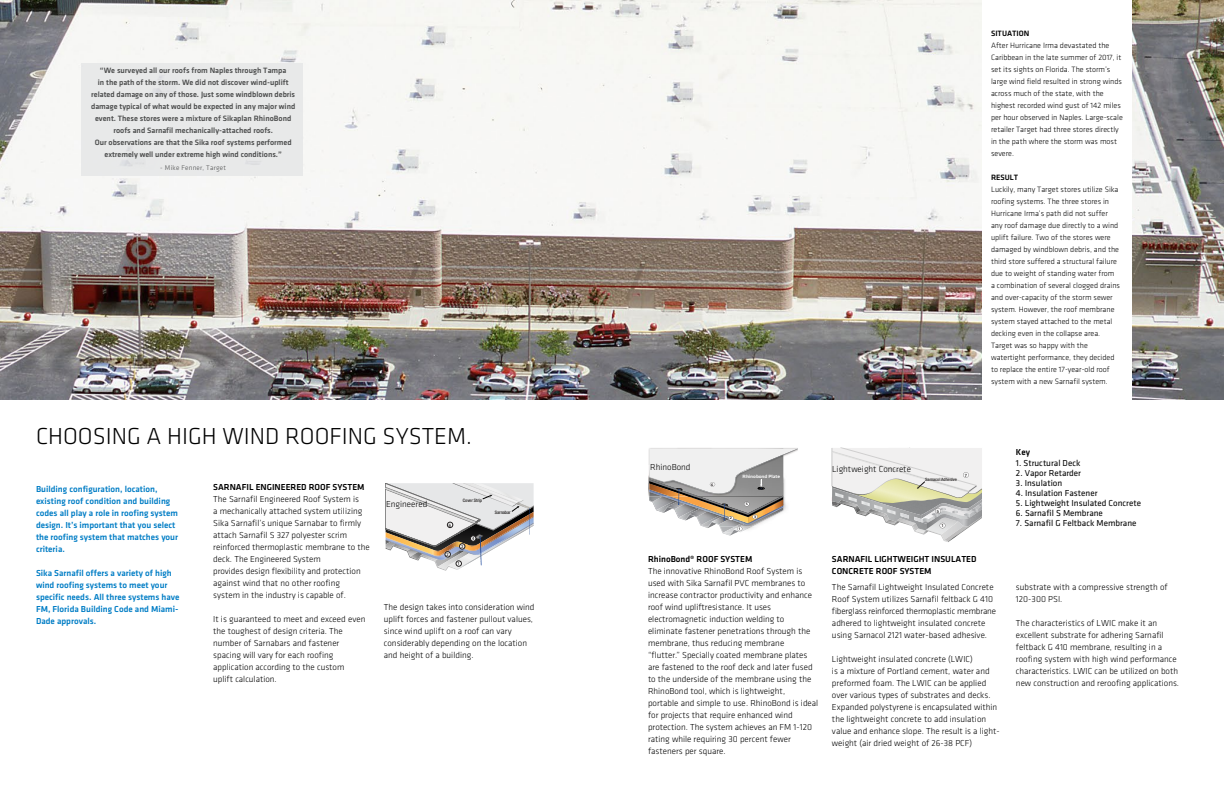
<style>
.page{position:relative;width:1224px;height:792px;background:#fff}
.page>*{position:absolute;margin:0;border:0;box-sizing:border-box;transform-origin:0 0}
.t1{font:300 24px "Klavika";color:#000}
.t2{font:300 9px/12px "Klavika";color:#000}
.t3{font:500 9px/12px "Klavika";color:#007dc5}
.t4{font:9px "Klavika";color:#000}
.t5{font:500 9px/12px "Klavika";color:#000}
.t6{font:300 8px/12px "Klavika";color:#000}
.t7{font:500 8px/12px "Klavika";color:#4b4c4c;text-align:center}
.t8{font:500 8px "Klavika";color:#000}
.t9{font:300 7px "Klavika";letter-spacing:.03em;color:#4b4c4c}
.t10{font:500 4.8px "Klavika";letter-spacing:-.015em;color:#fff;scale:1.15 1}
.t11{font:500 condensed 4.6px "Helvetica Neue";letter-spacing:-.015em;color:#221f1f}
.t12{font:500 condensed 4.4px "Helvetica Neue";letter-spacing:-.015em;color:#221f1f;scale:1.04 1}
.t13{font:500 3.7px "Klavika";color:#231f20;scale:1.15 1}
</style>
<div class="page">
<img style="left:0;top:0;width:1224px;height:400px">
<div style="left:982px;top:0;width:149px;height:409px;background:#fff"></div>
<div style="left:82px;top:63px;width:221px;height:113px;background:#e6e7e8"></div>
<svg style="left:386px;top:483px;width:148px;height:88px"></svg>
<svg style="left:648px;top:448px;width:150px;height:88px"></svg>
<svg style="left:832px;top:448px;width:150px;height:94px"></svg>
<p class="t7" style="left:91px;top:64px;width:206px">“We surveyed all our roofs from Naples through Tampa<br>in the path of the storm. We did not discover wind-uplift related damage on any of those. Just some windblown debris damage typical of what would be expected in any major wind event. These stores were a mixture of Sikaplan RhinoBond roofs and Sarnafil mechanically-attached roofs.<br>Our observations are that the Sika roof systems performed extremely well under extreme high wind conditions.”</p>
<p class="t9" style="left:160px;top:163px;width:67px">- Mike Fenner, Target</p>
<h1 class="t1" style="left:36px;top:422px;width:437px">CHOOSING A HIGH WIND ROOFING SYSTEM.</h1>
<p class="t3" style="left:36px;top:483px;width:144px">Building configuration, location, existing roof condition and building codes all play a role in roofing system design. It’s important that you select the roofing system that matches your criteria.</p>
<p class="t3" style="left:36px;top:567px;width:145px">Sika Sarnafil offers a variety of high wind roofing systems to meet your specific needs. All three systems have<br>FM, Florida Building Code and Miami-<br>Dade approvals.</p>
<p class="t5" style="left:213px;top:481px;width:153px">SARNAFIL ENGINEERED ROOF SYSTEM</p>
<p class="t2" style="left:213px;top:493px;width:158px">The Sarnafil Engineered Roof System is<br>a mechanically attached system utilizing Sika Sarnafil’s unique Sarnabar to firmly attach Sarnafil S 327 polyester scrim reinforced thermoplastic membrane to the deck. The Engineered System<br>provides design flexibility and protection against wind that no other roofing<br>system in the industry is capable of.</p>
<p class="t2" style="left:213px;top:613px;width:154px">It is guaranteed to meet and exceed even the toughest of design criteria. The number of Sarnabars and fastener spacing will vary for each roofing application according to the custom uplift calculation.</p>
<p class="t2" style="left:386px;top:498px;width:43px">Engineered</p>
<p class="t11" style="left:449px;top:522px;width:4px">6</p>
<p class="t11" style="left:447px;top:552px;width:4px">2</p>
<p class="t11" style="left:463px;top:498px;width:20px">Cover Strip</p>
<p class="t11" style="left:461px;top:544px;width:4px">3</p>
<p class="t11" style="left:472px;top:536px;width:4px">4</p>
<p class="t11" style="left:458px;top:561px;width:4px">1</p>
<p class="t11" style="left:495px;top:510px;width:17px">Sarnabar</p>
<p class="t2" style="left:384px;top:601px;width:152px">The design takes into consideration wind uplift forces and fastener pullout values, since wind uplift on a roof can vary considerably depending on the location and height of a building.</p>
<p class="t8" style="left:991px;top:28px;width:40px">SITUATION</p>
<p class="t6" style="left:991px;top:39px;width:133px">After Hurricane Irma devastated the Caribbean in the late summer of 2017, it set its sights on Florida. The storm’s large wind field resulted in strong winds across much of the state, with the highest recorded wind gust of 142 miles per hour observed in Naples. Large-scale retailer Target had three stores directly in the path where the storm was most severe.</p>
<p class="t8" style="left:991px;top:172px;width:29px">RESULT</p>
<p class="t6" style="left:991px;top:183px;width:131px">Luckily, many Target stores utilize Sika roofing systems. The three stores in Hurricane Irma’s path did not suffer any roof damage due directly to a wind uplift failure. Two of the stores were damaged by windblown debris, and the third store suffered a structural failure due to weight of standing water from a combination of several clogged drains and over-capacity of the storm sewer system. However, the roof membrane system stayed attached to the metal decking even in the collapse area.<br>Target was so happy with the watertight performance, they decided to replace the entire 17-year-old roof system with a new Sarnafil system.</p>
<p class="t2" style="left:650px;top:461px;width:42px">RhinoBond</p>
<p class="t13" style="left:711px;top:482px;width:3px">6</p>
<p class="t10" style="left:743px;top:473px;width:34px">Rhinobond Plate</p>
<p class="t13" style="left:730px;top:516px;width:3px">2</p>
<p class="t13" style="left:746px;top:501px;width:3px">5</p>
<p class="t13" style="left:754px;top:514px;width:3px">3</p>
<p class="t13" style="left:739px;top:526px;width:3px">1</p>
<p class="t2" style="left:832px;top:463px;width:80px">Lightweight Concrete</p>
<p class="t12" style="left:925px;top:477px;width:32px">Sarnacol Adhesive</p>
<p class="t12" style="left:965px;top:472px;width:4px">7</p>
<p class="t12" style="left:937px;top:508px;width:4px">5</p>
<p class="t12" style="left:941px;top:523px;width:4px">1</p>
<p class="t5" style="left:1016px;top:445px;width:16px">Key</p>
<p class="t4" style="left:1016px;top:457px;width:66px">1. Structural Deck</p>
<p class="t4" style="left:1016px;top:467px;width:67px">2. Vapor Retarder</p>
<p class="t4" style="left:1016px;top:477px;width:48px">3. Insulation</p>
<p class="t4" style="left:1016px;top:487px;width:83px">4. Insulation Fastener</p>
<p class="t4" style="left:1016px;top:497px;width:127px">5. Lightweight Insulated Concrete</p>
<p class="t4" style="left:1016px;top:507px;width:88px">6. Sarnafil S Membrane</p>
<p class="t4" style="left:1016px;top:517px;width:122px">7. Sarnafil G Feltback Membrane</p>
<p class="t5" style="left:648px;top:553px;width:106px">RhinoBond® ROOF SYSTEM</p>
<p class="t2" style="left:648px;top:565px;width:172px">The innovative RhinoBond Roof System is used with Sika Sarnafil PVC membranes to increase contractor productivity and enhance roof wind upliftresistance. It uses electromagnetic induction welding to eliminate fastener penetrations through the membrane, thus reducing membrane “flutter.” Specially coated membrane plates are fastened to the roof deck and later fused to the underside of the membrane using the RhinoBond tool, which is lightweight,<br>portable and simple to use. RhinoBond is ideal for projects that require enhanced wind protection. The system achieves an FM 1-120 rating while requiring 30 percent fewer fasteners per square.</p>
<p class="t5" style="left:832px;top:553px;width:146px">SARNAFIL LIGHTWEIGHT INSULATED<br>CONCRETE ROOF SYSTEM</p>
<p class="t2" style="left:832px;top:581px;width:166px">The Sarnafil Lightweight Insulated Concrete Roof System utilizes Sarnafil feltback G 410 fiberglass reinforced thermoplastic membrane adhered to lightweight insulated concrete using Sarnacol 2121 water-based adhesive.</p>
<p class="t2" style="left:832px;top:653px;width:169px">Lightweight insulated concrete (LWIC)<br>is a mixture of Portland cement, water and preformed foam. The LWIC can be applied over various types of substrates and decks.<br>Expanded polystyrene is encapsulated within the lightweight concrete to add insulation value and enhance slope. The result is a light&shy;weight (air dried weight of 26-38 PCF)</p>
<p class="t2" style="left:1016px;top:581px;width:153px">substrate with a compressive strength of<br>120-300 PSI.</p>
<p class="t2" style="left:1016px;top:617px;width:165px">The characteristics of LWIC make it an excellent substrate for adhering Sarnafil feltback G 410 membrane, resulting in a roofing system with high wind performance characteristics. LWIC can be utilized on both new construction and reroofing applications.</p>
</div>
